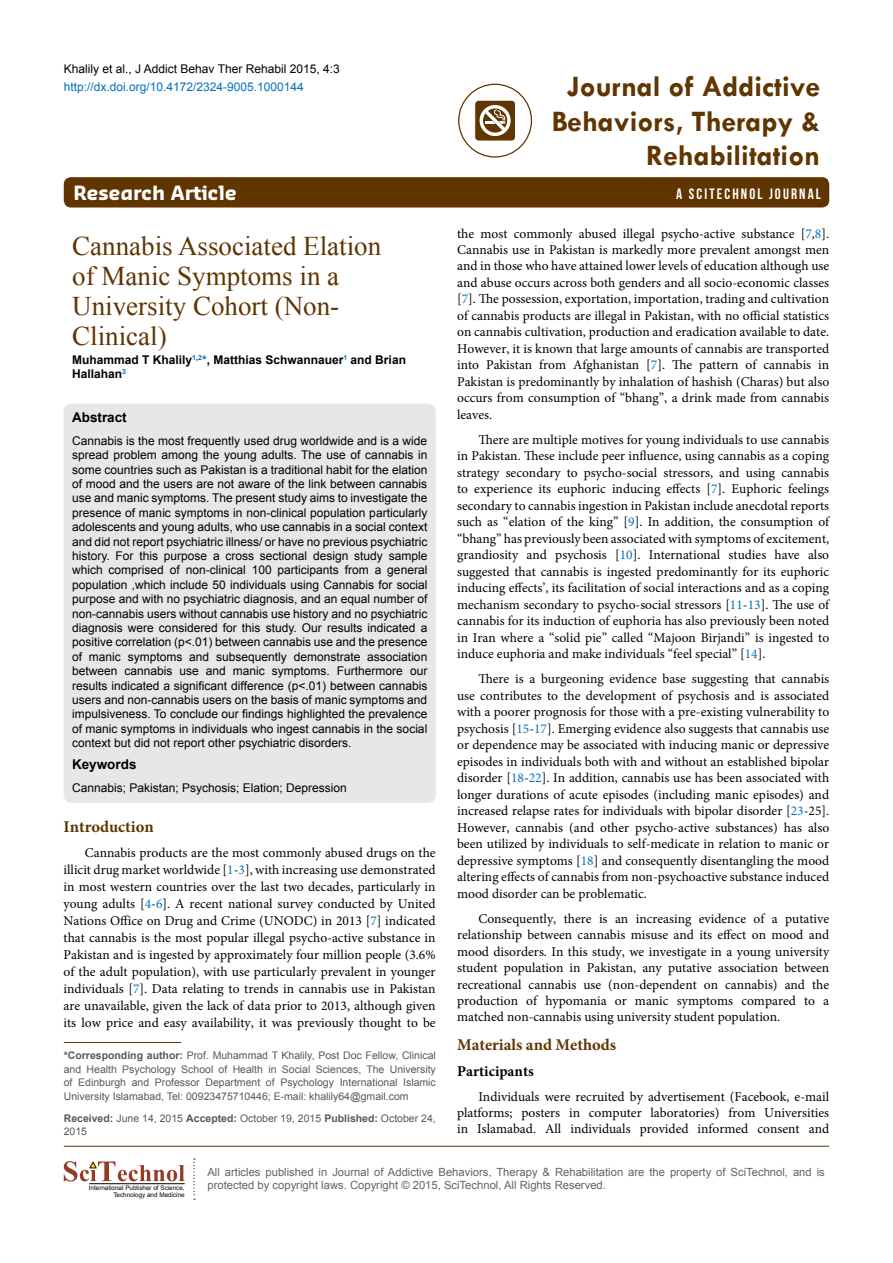
<style>
.page{position:relative;width:893px;height:1263px;background:#fff}
.page>*{position:absolute;margin:0;border:0;box-sizing:border-box;transform-origin:0 0}
.t1{font:700 30px/34.5px "Tw Cen";color:#603500;text-align:right}
.t2{font:27px/30px "Times New Roman";color:#603500}
.t3{font:700 19.2px "Sansa";color:#fff}
.t4{font:700 16.5px "Minion Pro";color:#603500}
.t5{font:15px "Bebas Neue";letter-spacing:.14em;color:#fff}
.t6{font:700 15px "Minion Pro";color:#000}
.t7{font:13.5px/16.5px "Minion Pro";color:#000;text-align:justify}
.t8{font:700 13.5px "Arial";color:#000}
.t9{font:12px/14.4px "Arial";color:#000;text-align:justify}
.t10{font:700 12px/14.4px "Arial";color:#000}
.t11{font:12px "Arial";color:#0072bc}
.t12{font:11.25px "Arial";color:#636466}
.t13{font:10.5px/13.5px "Arial";color:#58595b;text-align:justify}
.t14{font:6.3px "Arial";color:#000}
.s1{color:#0072bc}
.s2{font-weight:700}
</style>
<div class="page">
<div style="left:64px;top:177px;width:765px;height:30px;background:#603500;border-radius:7px"></div>
<hr style="left:64px;top:1146px;width:765px;height:1px;background:#603500">
<svg style="left:475px;top:100px;width:41px;height:41px"></svg>
<div style="left:480px;top:105px;width:31px;height:31px;border:3px solid #fff;border-radius:50%"></div>
<div style="left:458px;top:84px;width:74px;height:74px;border:1px solid #603500;border-radius:50%"></div>
<svg style="left:193px;top:1158px;width:2px;height:42px"></svg>
<svg style="left:64px;top:1161px;width:121px;height:20px"></svg>
<hr style="left:89px;top:1183px;width:96px;height:1px;background:#000">
<div style="left:64px;top:404px;width:372px;height:399px;background:#e6e7e8;border-radius:9px"></div>
<hr style="left:64px;top:1042px;width:117px;height:1px;background:#603500">
<p class="t9" style="left:64px;top:61px;width:277px">Khalily et al., J Addict Behav Ther Rehabil 2015, 4:3</p>
<p class="t11" style="left:64px;top:78px;width:242px">http://dx.doi.org/10.4172/2324-9005.1000144</p>
<h1 class="t1" style="left:552px;top:69px;width:270px">Journal of Addictive<br>Behaviors, Therapy &amp;<br>Rehabilitation</h1>
<h3 class="t3" style="left:74px;top:181px;width:165px">Research Article</h3>
<p class="t5" style="left:676px;top:186px;width:146px">A SCITECHNOL JOURNAL</p>
<h2 class="t2" style="left:72px;top:231px;width:310px">Cannabis Associated Elation of Manic Symptoms in a<br>University Cohort (Non-<br>Clinical)</h2>
<p class="t10" style="left:72px;top:353px;width:335px">Muhammad T Khalily<sup>1</sup><sup>,</sup><sup>2</sup><span class="s1">*</span>, Matthias Schwannauer<sup>1</sup> and Brian<br>Hallahan<sup>3</sup></p>
<p class="t8" style="left:72px;top:408px;width:56px">Abstract</p>
<p class="t9" style="left:72px;top:434px;width:357px">Cannabis is the most frequently used drug worldwide and is a wide spread problem among the young adults. The use of cannabis in some countries such as Pakistan is a traditional habit for the elation of mood and the users are not aware of the link between cannabis use and manic symptoms. The present study aims to investigate the presence of manic symptoms in non-clinical population particularly adolescents and young adults, who use cannabis in a social context and did not report psychiatric illness/ or have no previous psychiatric history. For this purpose a cross sectional design study sample which comprised of non-clinical 100 participants from a general population ,which include 50 individuals using Cannabis for social purpose and with no psychiatric diagnosis, and an equal number of non-cannabis users without cannabis use history and no psychiatric diagnosis were considered for this study. Our results indicated a positive correlation (p&lt;.01) between cannabis use and the presence of manic symptoms and subsequently demonstrate association between cannabis use and manic symptoms. Furthermore our results indicated a significant difference (p&lt;.01) between cannabis users and non-cannabis users on the basis of manic symptoms and impulsiveness. To conclude our findings highlighted the prevalence of manic symptoms in individuals who ingest cannabis in the social context but did not report other psychiatric disorders.</p>
<p class="t8" style="left:72px;top:755px;width:66px">Keywords</p>
<p class="t9" style="left:72px;top:781px;width:276px">Cannabis; Pakistan; Psychosis; Elation; Depression</p>
<p class="t4" style="left:64px;top:815px;width:92px">Introduction</p>
<p class="t7" style="left:64px;top:844px;width:374px;line-height:17px;text-indent:21px">Cannabis products are the most commonly abused drugs on the illicit drug market worldwide [<span class="s1">1</span>-<span class="s1">3</span>], with increasing use demonstrated in most western countries over the last two decades, particularly in young adults [<span class="s1">4</span>-<span class="s1">6</span>]. A recent national survey conducted by United Nations Office on Drug and Crime (UNODC) in 2013 [<span class="s1">7</span>] indicated that cannabis is the most popular illegal psycho-active substance in Pakistan and is ingested by approximately four million people (3.6% of the adult population), with use particularly prevalent in younger individuals [<span class="s1">7</span>]. Data relating to trends in cannabis use in Pakistan are unavailable, given the lack of data prior to 2013, although given its low price and easy availability, it was previously thought to be</p>
<p class="t13" style="left:64px;top:1049px;width:374px"><span class="s2">*Corresponding author:</span> Prof. Muhammad T Khalily, Post Doc Fellow, Clinical and Health Psychology School of Health in Social Sciences, The University of Edinburgh and Professor Department of Psychology International Islamic University Islamabad, Tel: 00923475710446; E-mail: khalily64@gmail.com</p>
<p class="t13" style="left:64px;top:1111px;width:374px"><span class="s2">Received:</span> June 14, 2015 <span class="s2">Accepted:</span> October 19, 2015 <span class="s2">Published:</span> October 24,<br>2015</p>
<p class="t7" style="left:457px;top:225px;width:374px">the most commonly abused illegal psycho-active substance [<span class="s1">7</span>,<span class="s1">8</span>].<br>Cannabis use in Pakistan is markedly more prevalent amongst men and in those who have attained lower levels of education although use and abuse occurs across both genders and all socio-economic classes [<span class="s1">7</span>]. The possession, exportation, importation, trading and cultivation of cannabis products are illegal in Pakistan, with no official statistics on cannabis cultivation, production and eradication available to date.<br>However, it is known that large amounts of cannabis are transported into Pakistan from Afghanistan [<span class="s1">7</span>]. The pattern of cannabis in Pakistan is predominantly by inhalation of hashish (Charas) but also occurs from consumption of “bhang”, a drink made from cannabis leaves.</p>
<p class="t7" style="left:457px;top:431px;width:374px;text-indent:21px">There are multiple motives for young individuals to use cannabis in Pakistan. These include peer influence, using cannabis as a coping strategy secondary to psycho-social stressors, and using cannabis to experience its euphoric inducing effects [<span class="s1">7</span>]. Euphoric feelings secondary to cannabis ingestion in Pakistan include anecdotal reports such as “elation of the king” [<span class="s1">9</span>]. In addition, the consumption of “bhang” has previously been associated with symptoms of excitement, grandiosity and psychosis [<span class="s1">10</span>]. International studies have also suggested that cannabis is ingested predominantly for its euphoric inducing effects’, its facilitation of social interactions and as a coping mechanism secondary to psycho-social stressors [<span class="s1">11</span>-<span class="s1">13</span>]. The use of cannabis for its induction of euphoria has also previously been noted in Iran where a “solid pie” called “Majoon Birjandi” is ingested to induce euphoria and make individuals “feel special” [<span class="s1">14</span>].</p>
<p class="t7" style="left:457px;top:671px;width:374px;text-indent:21px">There is a burgeoning evidence base suggesting that cannabis use contributes to the development of psychosis and is associated with a poorer prognosis for those with a pre-existing vulnerability to psychosis [<span class="s1">15</span>-<span class="s1">17</span>]. Emerging evidence also suggests that cannabis use or dependence may be associated with inducing manic or depressive episodes in individuals both with and without an established bipolar disorder [<span class="s1">18</span>-<span class="s1">22</span>]. In addition, cannabis use has been associated with longer durations of acute episodes (including manic episodes) and increased relapse rates for individuals with bipolar disorder [<span class="s1">23</span>-25].<br>However, cannabis (and other psycho-active substances) has also been utilized by individuals to self-medicate in relation to manic or depressive symptoms [<span class="s1">18</span>] and consequently disentangling the mood altering effects of cannabis from non-psychoactive substance induced mood disorder can be problematic.</p>
<p class="t7" style="left:457px;top:910px;width:374px;text-indent:21px">Consequently, there is an increasing evidence of a putative relationship between cannabis misuse and its effect on mood and mood disorders. In this study, we investigate in a young university student population in Pakistan, any putative association between recreational cannabis use (non-dependent on cannabis) and the production of hypomania or manic symptoms compared to a matched non-cannabis using university student population.</p>
<p class="t4" style="left:457px;top:1033px;width:161px">Materials and Methods</p>
<p class="t6" style="left:457px;top:1061px;width:78px">Participants</p>
<p class="t7" style="left:457px;top:1088px;width:374px;text-indent:21px">Individuals were recruited by advertisement (Facebook, e-mail platforms; posters in computer laboratories) from Universities in Islamabad. All individuals provided informed consent and</p>
<p class="t12" style="left:207px;top:1164px;width:619px">All articles published in Journal of Addictive Behaviors, Therapy &amp; Rehabilitation are the property of SciTechnol, and is</p>
<p class="t14" style="left:89px;top:1183px;width:97px">International Publisher of Science,</p>
<p class="t12" style="left:207px;top:1178px;width:400px">protected by copyright laws. Copyright © 2015, SciTechnol, All Rights Reserved.</p>
<p class="t14" style="left:113px;top:1191px;width:73px">Technology and Medicine</p>
</div>
